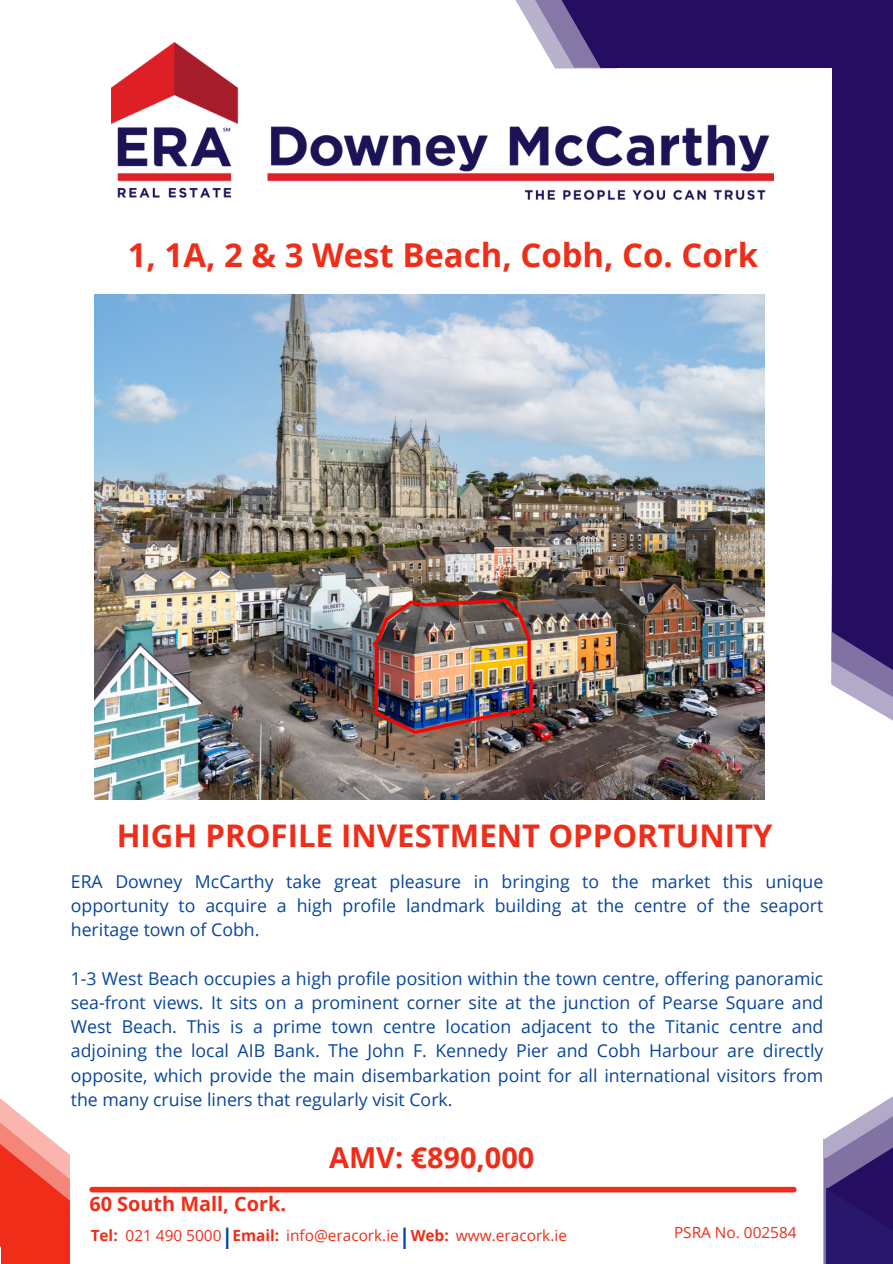
<style>
.page{position:relative;width:893px;height:1264px;background:#fff}
.page>*{position:absolute;margin:0;border:0;box-sizing:border-box;transform-origin:0 0}
.t1{font:700 32.85px "Open Sans";color:#ef2d19}
.t2{font:700 31.2px "Open Sans";color:#ef2d19}
.t3{font:700 28.8px "Open Sans";color:#ef2d19}
.t4{font:700 21.3px "Open Sans";color:#08459d}
.t5{font:700 19.8px "Open Sans";color:#ef2d19}
.t6{font:17.7px/24.3px "Open Sans";color:#08459d;text-align:justify}
.t7{font:15.3px "Open Sans";color:#ef2d19}
.t8{font:700 15.3px "Open Sans";color:#ef2d19}
</style>
<div class="page">
<div style="left:92px;top:1186px;width:701px;height:6px;background:#ef2d19"></div>
<div style="left:2px;top:1155px;width:68px;height:108px;background:#ef2d19"></div>
<svg style="left:0;top:1098px;width:71px;height:157px"></svg>
<img style="left:112px;top:43px;width:661px;height:158px">
<svg style="left:509px;top:0;width:153px;height:69px"></svg>
<svg style="left:528px;top:0;width:27px;height:68px;fill:#b9b2cd"></svg>
<div style="left:602px;top:0;width:290px;height:68px;background:#250e62"></div>
<svg style="left:831px;top:559px;width:61px;height:161px"></svg>
<div style="left:832px;top:0;width:60px;height:631px;background:#250e62"></div>
<svg style="left:832px;top:631px;width:60px;height:60px;background:#6d5d96"></svg>
<svg style="left:555px;top:0;width:103px;height:69px"></svg>
<div style="left:823px;top:1158px;width:69px;height:105px;background:#28186c"></div>
<svg style="left:823px;top:1097px;width:69px;height:144px"></svg>
<img style="left:95px;top:294px;width:669px;height:505px">
<p class="t1" style="left:128px;top:232px;width:632px">1, 1A, 2 &amp; 3 West Beach, Cobh, Co. Cork</p>
<p class="t2" style="left:117px;top:813px;width:657px">HIGH PROFILE INVESTMENT OPPORTUNITY</p>
<p class="t6" style="left:71px;top:868px;width:754px">ERA Downey McCarthy take great pleasure in bringing to the market this unique opportunity to acquire a high profile landmark building at the centre of the seaport heritage town of Cobh.</p>
<p class="t6" style="left:71px;top:965px;width:754px">1-3 West Beach occupies a high profile position within the town centre, offering panoramic sea-front views. It sits on a prominent corner site at the junction of Pearse Square and West Beach. This is a prime town centre location adjacent to the Titanic centre and adjoining the local AIB Bank. The John F. Kennedy Pier and Cobh Harbour are directly opposite, which provide the main disembarkation point for all international visitors from the many cruise liners that regularly visit Cork.</p>
<p class="t3" style="left:329px;top:1137px;width:207px">AMV: €890,000</p>
<p class="t5" style="left:89px;top:1190px;width:198px">60 South Mall, Cork.</p>
<h1 class="t8" style="left:91px;top:1224px;width:29px">Tel:</h1>
<p class="t7" style="left:126px;top:1224px;width:97px">021 490 5000</p>
<p class="t4" style="left:221px;top:1220px;width:13px">|</p>
<p class="t8" style="left:232px;top:1224px;width:48px">Email:</p>
<p class="t7" style="left:286px;top:1224px;width:114px">info@eracork.ie</p>
<h5 class="t4" style="left:399px;top:1220px;width:13px">|</h5>
<p class="t8" style="left:410px;top:1224px;width:40px">Web:</p>
<p class="t7" style="left:456px;top:1224px;width:112px">www.eracork.ie</p>
<h5 class="t7" style="left:674px;top:1221px;width:124px">PSRA No. 002584</h5>
</div>
